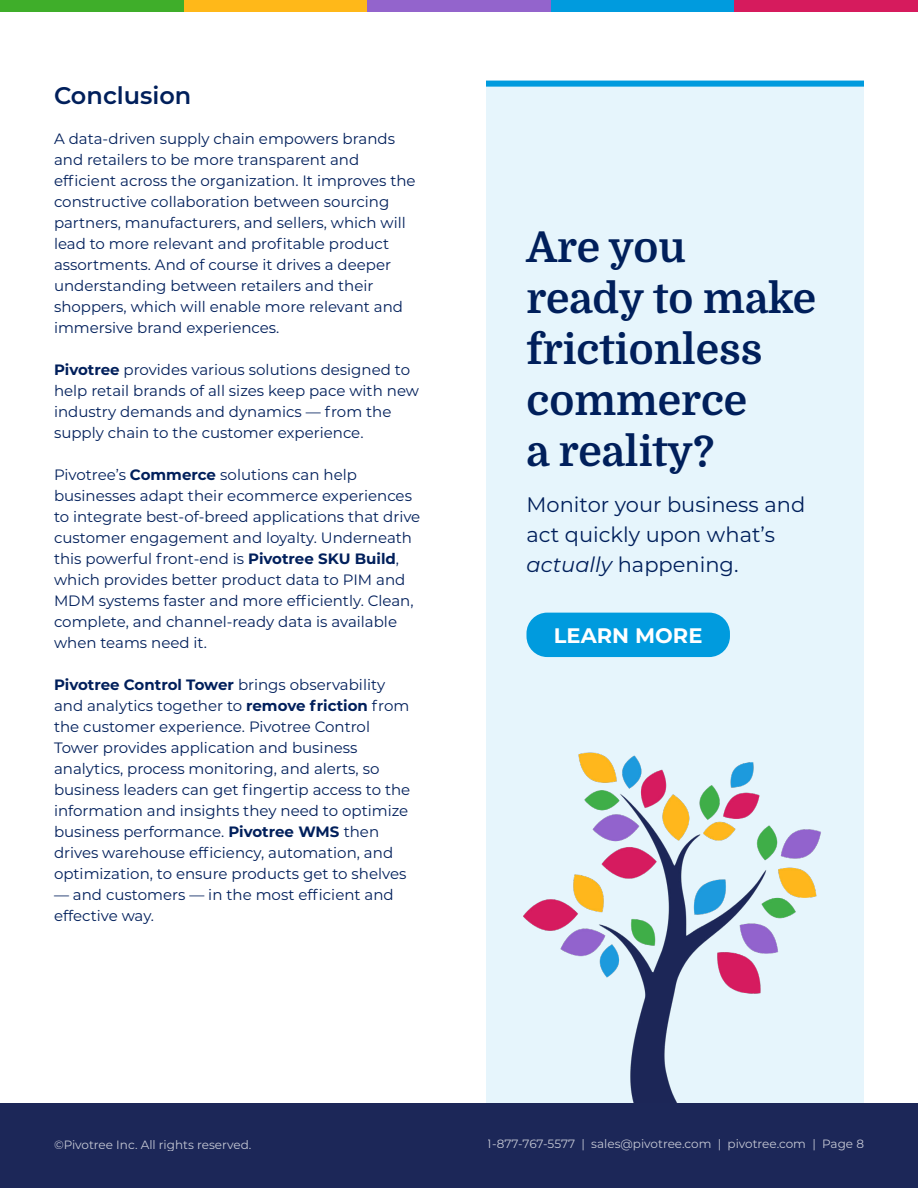
<style>
.page{position:relative;width:918px;height:1188px;background:#fff}
.page>*{position:absolute;margin:0;border:0;box-sizing:border-box;transform-origin:0 0}
.t1{font:700 42px/51px "Domine";color:#001f5b}
.t2{font:600 24px "Montserrat";color:#001f5b}
.t3{font:21px/30px "Montserrat";color:#001f5b}
.t4{font:700 21px "Montserrat";color:#fff}
.t5{font:15px/21px "Montserrat";color:#001f5b}
.t6{font:12px "Montserrat";color:#fff}
.s1{font-weight:700}
.s2{font-style:italic}
</style>
<div class="page">
<div style="left:486px;top:81px;width:378px;height:1023px;background:#e6f5fc"></div>
<img style="left:524px;top:752px;width:309px;height:352px">
<div style="left:1px;top:0;width:183px;height:12px;background:#3fae2a"></div>
<div style="left:184px;top:0;width:184px;height:12px;background:#ffb819"></div>
<div style="left:368px;top:0;width:183px;height:12px;background:#9364cc"></div>
<div style="left:551px;top:0;width:184px;height:12px;background:#009bde"></div>
<div style="left:735px;top:0;width:183px;height:12px;background:#d61b5d"></div>
<div style="left:486px;top:81px;width:378px;height:6px;background:#009bde"></div>
<div style="left:526px;top:613px;width:204px;height:44px;background:#009bde;border-radius:21px"></div>
<div style="left:0;top:1104px;width:918px;height:84px;background:#1c2758"></div>
<h2 class="t2" style="left:54px;top:78px;width:139px">Conclusion</h2>
<p class="t5" style="left:54px;top:128px;width:363px">A data-driven supply chain empowers brands and retailers to be more transparent and efficient across the organization. It improves the constructive collaboration between sourcing partners, manufacturers, and sellers, which will lead to more relevant and profitable product assortments. And of course it drives a deeper understanding between retailers and their shoppers, which will enable more relevant and immersive brand experiences.</p>
<p class="t5" style="left:54px;top:359px;width:367px"><span class="s1">Pivotree</span> provides various solutions designed to help retail brands of all sizes keep pace with new industry demands and dynamics — from the supply chain to the customer experience.</p>
<p class="t5" style="left:54px;top:464px;width:368px">Pivotree’s <span class="s1">Commerce</span> solutions can help businesses adapt their ecommerce experiences to integrate best-of-breed applications that drive customer engagement and loyalty. Underneath this powerful front-end is <span class="s1">Pivotree SKU Build</span>, which provides better product data to PIM and MDM systems faster and more efficiently. Clean, complete, and channel-ready data is available when teams need it.</p>
<p class="t5" style="left:54px;top:674px;width:358px"><span class="s1">Pivotree Control Tower</span> brings observability and analytics together to <span class="s1">remove friction</span> from the customer experience. Pivotree Control Tower provides application and business analytics, process monitoring, and alerts, so business leaders can get fingertip access to the information and insights they need to optimize business performance. <span class="s1">Pivotree WMS</span> then drives warehouse efficiency, automation, and optimization, to ensure products get to shelves</p>
<p class="t5" style="left:54px;top:884px;width:341px">— and customers — in the most efficient and effective way.</p>
<h1 class="t1" style="left:526px;top:223px;width:291px">Are you<br>ready to make frictionless commerce<br>a reality?</h1>
<h3 class="t3" style="left:526px;top:489px;width:280px">Monitor your business and act quickly upon what’s <span class="s2">actually</span> happening.</h3>
<h3 class="t4" style="left:554px;top:620px;width:150px">LEARN MORE</h3>
<p class="t6" style="left:54px;top:1136px;width:199px">©Pivotree Inc. All rights reserved.</p>
<p class="t6" style="left:488px;top:1136px;width:378px">1-877-767-5577 | sales@pivotree.com | pivotree.com | Page 8</p>
</div>
